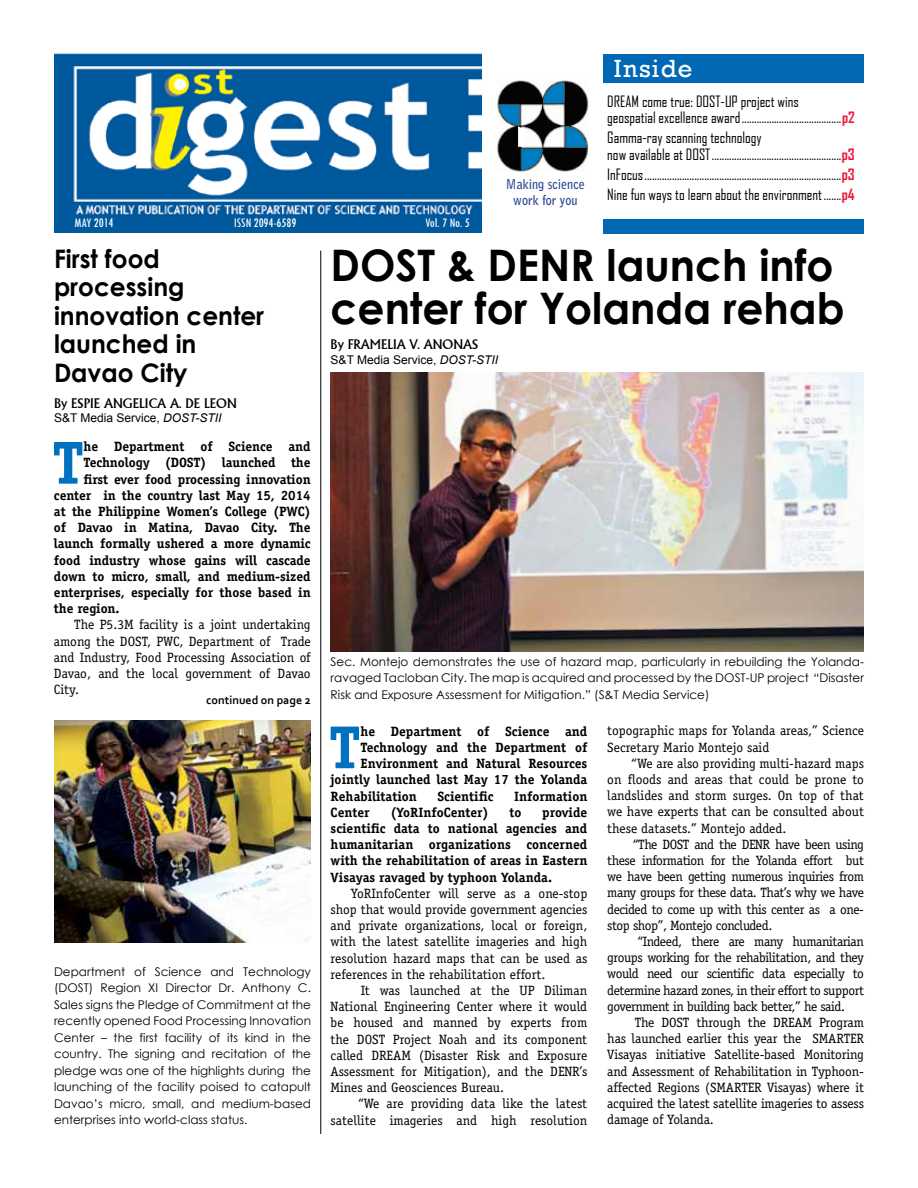
<style>
.page{position:relative;width:918px;height:1188px;background:#fff}
.page>*{position:absolute;margin:0;border:0;box-sizing:border-box;transform-origin:0 0}
.t1{font:700 60.75px "Officina Serif";color:#0070c0}
.t2{font:700 43.5px/43.5px "Century Gothic";color:#000}
.t3{font:700 25.5px/28.5px "Century Gothic";color:#000}
.t4{font:25.5px "Rockwell";letter-spacing:.05em;color:#fdffff}
.t5{font:15px/16.5px "Agency FB";color:#000}
.t6{font:13.5px/16.2px "Officina Serif";color:#000;text-align:justify}
.t7{font:700 13.5px/16.2px "Officina Serif";letter-spacing:-.005em;color:#000;text-align:justify}
.t8{font:13.5px "Alberta";color:#000}
.t9{font:condensed 13.5px "Tw Cen";color:#fff}
.t10{font:700 13.5px/16.2px "Bell Gothic Std";color:#25408f;text-align:center;scale:.9 1}
.t11{font:12px/16.5px "Century Gothic";color:#000;text-align:justify}
.t12{font:12px "Arial";color:#000}
.t13{font:700 12px "Corbel";color:#000}
.s1{font-weight:700;color:#ed1941}
.s2{font-style:italic}
</style>
<div class="page">
<img style="left:331px;top:373px;width:533px;height:278px">
<div style="left:54px;top:214px;width:427px;height:18px;background:#00599d"></div>
<div style="left:604px;top:219px;width:260px;height:15px;background:#0068b4"></div>
<div style="left:604px;top:54px;width:260px;height:28px;background:#0068b4"></div>
<img style="left:54px;top:54px;width:428px;height:161px">
<img style="left:497px;top:80px;width:92px;height:92px">
<svg style="left:518px;top:126px;width:6px;height:21px"></svg>
<img style="left:54px;top:720px;width:257px;height:222px">
<hr style="left:320px;top:251px;width:1px;height:883px;background:#000">
<p class="t9" style="left:75px;top:214px;width:40px">MAY 2014</p>
<p class="t9" style="left:234px;top:214px;width:64px">ISSN 2094-6589</p>
<p class="t9" style="left:425px;top:214px;width:46px">Vol. 7 No. 5</p>
<p class="t10" style="left:506px;top:176px;width:89px">Making science work for you</p>
<h3 class="t4" style="left:614px;top:54px;width:80px">Inside</h3>
<p class="t5" style="left:607px;top:92px;width:249px">DREAM come true: DOST-UP project wins<br>geospatial excellence award........................................<span class="s1">p2</span></p>
<p class="t5" style="left:607px;top:129px;width:249px">Gamma-ray scanning technology<br>now available at DOST....................................................<span class="s1">p3</span></p>
<p class="t5" style="left:607px;top:164px;width:249px;line-height:20.2px">InFocus...............................................................................<span class="s1">p3<br></span>Nine fun ways to learn about the environment .......<span class="s1">p4</span></p>
<h3 class="t3" style="left:54px;top:243px;width:212px">First food processing innovation center launched in<br>Davao City</h3>
<p class="t8" style="left:54px;top:395px;width:184px">BY ESPIE ANGELICA A. DE LEON</p>
<p class="t12" style="left:54px;top:410px;width:169px">S&amp;T Media Service, <span class="s2">DOST-STII</span></p>
<h1 class="t1" style="left:52px;top:425px;width:33px">T</h1>
<p class="t7" style="left:83px;top:438px;width:229px">he Department of Science and</p>
<p class="t7" style="left:83px;top:455px;width:229px">Technology (DOST) launched the</p>
<p class="t7" style="left:83px;top:471px;width:229px">first ever food processing innovation</p>
<p class="t7" style="left:54px;top:487px;width:258px">center in the country last May 15, 2014</p>
<p class="t7" style="left:54px;top:503px;width:258px">at the Philippine Women’s College (PWC)</p>
<p class="t7" style="left:54px;top:519px;width:258px">of Davao in Matina, Davao City. The</p>
<p class="t7" style="left:54px;top:536px;width:258px">launch formally ushered a more dynamic</p>
<p class="t7" style="left:54px;top:552px;width:258px">food industry whose gains will cascade</p>
<p class="t7" style="left:54px;top:568px;width:258px">down to micro, small, and medium-sized</p>
<p class="t7" style="left:54px;top:584px;width:258px">enterprises, especially for those based in</p>
<p class="t7" style="left:54px;top:600px;width:67px">the region.</p>
<p class="t6" style="left:54px;top:617px;width:258px;text-indent:20px">The P5.3M facility is a joint undertaking among the DOST, PWC, Department of Trade and Industry, Food Processing Association of Davao, and the local government of Davao City.</p>
<p class="t13" style="left:206px;top:693px;width:106px">continued on page 2</p>
<p class="t11" style="left:54px;top:963px;width:259px">Department of Science and Technology (DOST) Region XI Director Dr. Anthony C.<br>Sales signs the Pledge of Commitment at the recently opened Food Processing Innovation Center – the first facility of its kind in the country. The signing and recitation of the pledge was one of the highlights during the launching of the facility poised to catapult Davao’s micro, small, and medium-based enterprises into world-class status.</p>
<h2 class="t2" style="left:331px;top:241px;width:515px">DOST &amp; DENR launch info center for Yolanda rehab</h2>
<p class="t8" style="left:331px;top:337px;width:149px">BY FRAMELIA V. ANONAS</p>
<p class="t12" style="left:331px;top:352px;width:169px">S&amp;T Media Service, <span class="s2">DOST-STII</span></p>
<p class="t11" style="left:331px;top:653px;width:535px">Sec. Montejo demonstrates the use of hazard map, particularly in rebuilding the Yolanda&shy;ravaged Tacloban City. The map is acquired and processed by the DOST-UP project “Disaster Risk and Exposure Assessment for Mitigation.” (S&amp;T Media Service)</p>
<h1 class="t1" style="left:329px;top:710px;width:33px">T</h1>
<p class="t7" style="left:360px;top:723px;width:228px">he Department of Science and</p>
<p class="t7" style="left:360px;top:739px;width:228px">Technology and the Department of</p>
<p class="t7" style="left:360px;top:755px;width:228px">Environment and Natural Resources</p>
<p class="t7" style="left:331px;top:772px;width:258px">jointly launched last May 17 the Yolanda</p>
<p class="t7" style="left:331px;top:788px;width:88px">Rehabilitation</p>
<p class="t7" style="left:438px;top:788px;width:57px">Scientific</p>
<p class="t7" style="left:514px;top:788px;width:75px">Information</p>
<p class="t7" style="left:331px;top:804px;width:41px">Center</p>
<p class="t7" style="left:390px;top:804px;width:100px">(YoRInfoCenter)</p>
<p class="t7" style="left:510px;top:804px;width:14px">to</p>
<p class="t7" style="left:331px;top:804px;width:258px;text-indent:212px">provide scientific data to national agencies and humanitarian organizations concerned with the rehabilitation of areas in Eastern Visayas ravaged by typhoon Yolanda.</p>
<p class="t6" style="left:331px;top:885px;width:258px;text-indent:20px">YoRInfoCenter will serve as a one-stop shop that would provide government agencies and private organizations, local or foreign, with the latest satellite imageries and high resolution hazard maps that can be used as references in the rehabilitation effort.</p>
<p class="t6" style="left:331px;top:982px;width:258px;text-indent:30px">It was launched at the UP Diliman National Engineering Center where it would be housed and manned by experts from the DOST Project Noah and its component called DREAM (Disaster Risk and Exposure Assessment for Mitigation), and the DENR’s Mines and Geosciences Bureau.</p>
<p class="t6" style="left:331px;top:1096px;width:258px;text-align:right">“We are providing data like the latest satellite imageries and high resolution</p>
<p class="t6" style="left:607px;top:723px;width:258px">topographic maps for Yolanda areas,” Science<br>Secretary Mario Montejo said</p>
<p class="t6" style="left:607px;top:755px;width:258px;text-indent:24px">“We are also providing multi-hazard maps on floods and areas that could be prone to landslides and storm surges. On top of that we have experts that can be consulted about these datasets.” Montejo added.</p>
<p class="t6" style="left:607px;top:836px;width:258px;text-indent:26px">“The DOST and the DENR have been using these information for the Yolanda effort but we have been getting numerous inquiries from many groups for these data. That’s why we have decided to come up with this center as a one&shy;stop shop”, Montejo concluded.</p>
<p class="t6" style="left:607px;top:933px;width:258px;text-indent:30px">“Indeed, there are many humanitarian groups working for the rehabilitation, and they would need our scientific data especially to determine hazard zones, in their effort to support government in building back better,” he said.</p>
<p class="t6" style="left:607px;top:1014px;width:258px;text-indent:28px">The DOST through the DREAM Program has launched earlier this year the SMARTER Visayas initiative Satellite-based Monitoring and Assessment of Rehabilitation in Typhoon&shy;affected Regions (SMARTER Visayas) where it acquired the latest satellite imageries to assess damage of Yolanda.</p>
</div>
